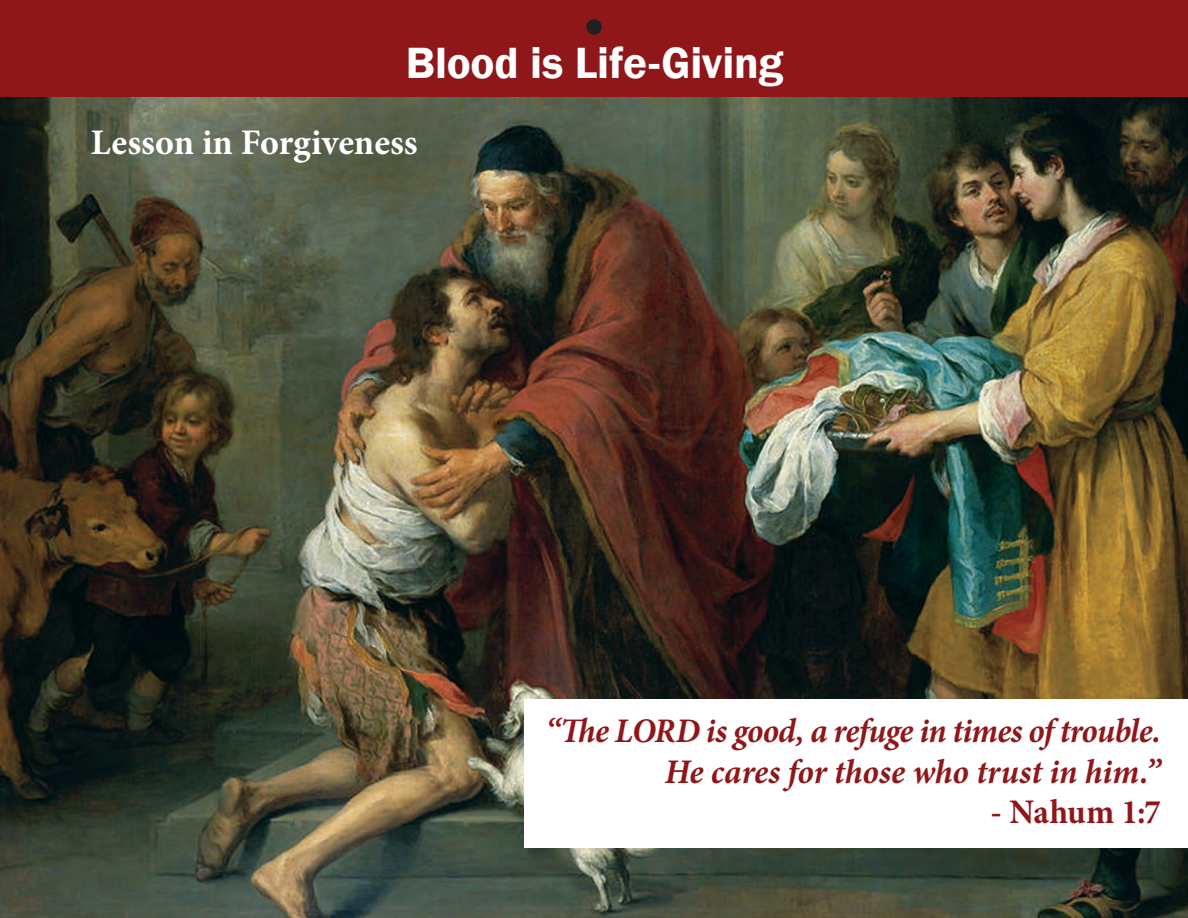
<style>
.page{position:relative;width:1188px;height:918px;background:#fff}
.page>*{position:absolute;margin:0;border:0;box-sizing:border-box;transform-origin:0 0}
.t1{font:600 45px "Franklin Gothic";letter-spacing:-.005em;color:#fff}
.t2{font:700 36px "Minion Pro";color:#fff}
.t3{font:italic 700 34.5px/40.5px "Minion Pro";letter-spacing:-.01em;color:#8f171a;text-align:right;scale:.96 1}
.t4{font:700 34.5px "Minion Pro";letter-spacing:-.005em;color:#8f171a}
</style>
<div class="page">
<div style="left:0;top:0;width:1188px;height:97px;background:#8f171a"></div>
<img style="left:0;top:97px;width:1188px;height:821px">
<div style="left:525px;top:699px;width:663px;height:149px;background:#fff"></div>
<div style="left:586px;top:19px;width:16px;height:16px;background:#231f20;border-radius:50%"></div>
<h1 class="t1" style="left:406px;top:36px;width:379px">Blood is Life-Giving</h1>
<p class="t2" style="left:91px;top:117px;width:328px">Lesson in Forgiveness</p>
<p class="t3" style="left:546px;top:711px;width:642px">“The LORD is good, a refuge in times of trouble.<br>He cares for those who trust in him.”</p>
<p class="t4" style="left:991px;top:788px;width:172px">- Nahum 1:7</p>
</div>
